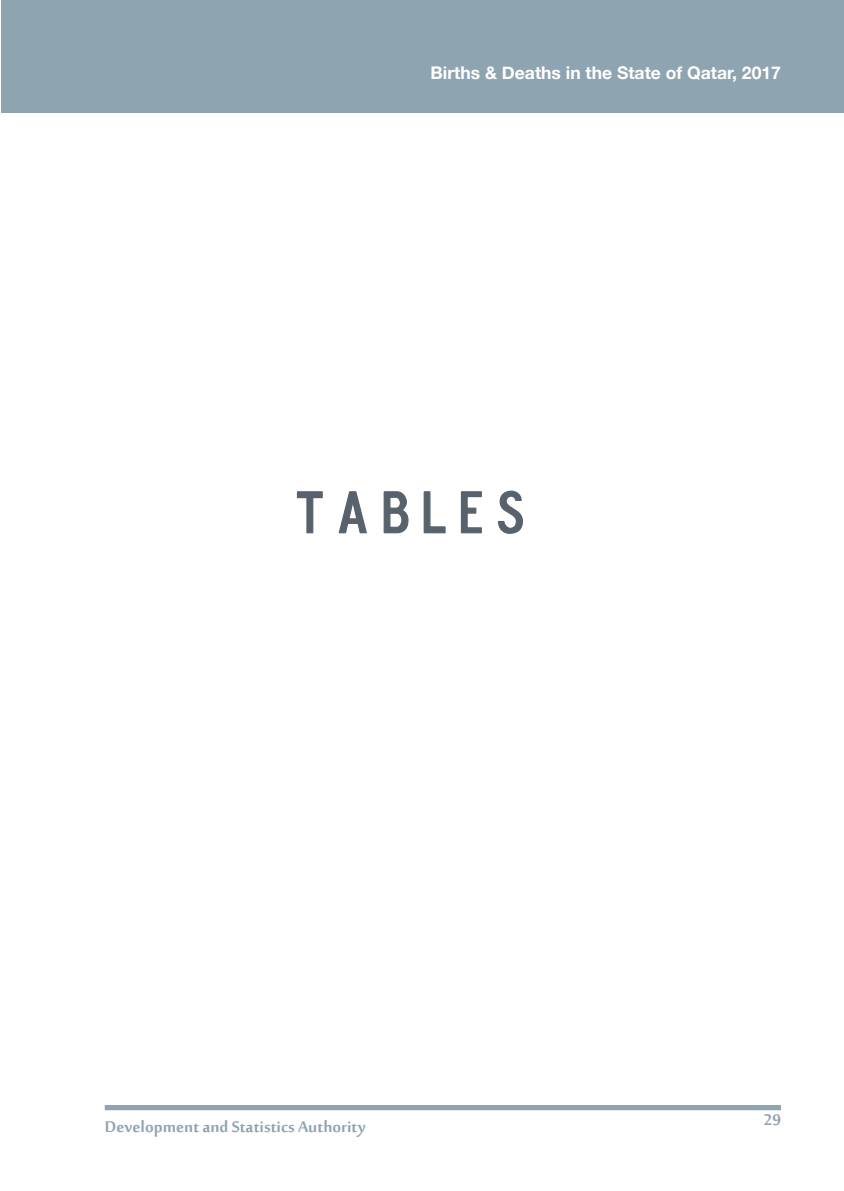
<style>
.page{position:relative;width:844px;height:1191px;background:#fff}
.page>*{position:absolute;margin:0;border:0;box-sizing:border-box;transform-origin:0 0}
.t1{font:59.5px "Blue Highway D Type";letter-spacing:.225em;color:#57626c}
.t2{font:700 21px "Sakkal Majalla";color:#8ea4b1}
.t3{font:700 17.5px "Helvetica Neue";color:#fff}
</style>
<div class="page">
<svg style="left:296px;top:491px;width:27px;height:43px"></svg>
<svg style="left:338px;top:491px;width:29px;height:43px"></svg>
<svg style="left:383px;top:491px;width:26px;height:43px"></svg>
<svg style="left:423px;top:491px;width:23px;height:43px"></svg>
<svg style="left:460px;top:491px;width:22px;height:43px"></svg>
<svg style="left:498px;top:490px;width:25px;height:44px"></svg>
<div style="left:1px;top:0;width:842px;height:113px;background:#8ea4b1"></div>
<div style="left:105px;top:1105px;width:675px;height:5px;background:#8ea4b1"></div>
<p class="t3" style="left:430px;top:59px;width:352px">Births &amp; Deaths in the State of Qatar, 2017</p>
<h1 class="t1" style="left:296px;top:474px;width:228px">TABLES</h1>
<p class="t2" style="left:105px;top:1115px;width:262px">Development and Statistics Authority</p>
<p class="t2" style="left:763px;top:1107px;width:19px">29</p>
</div>
